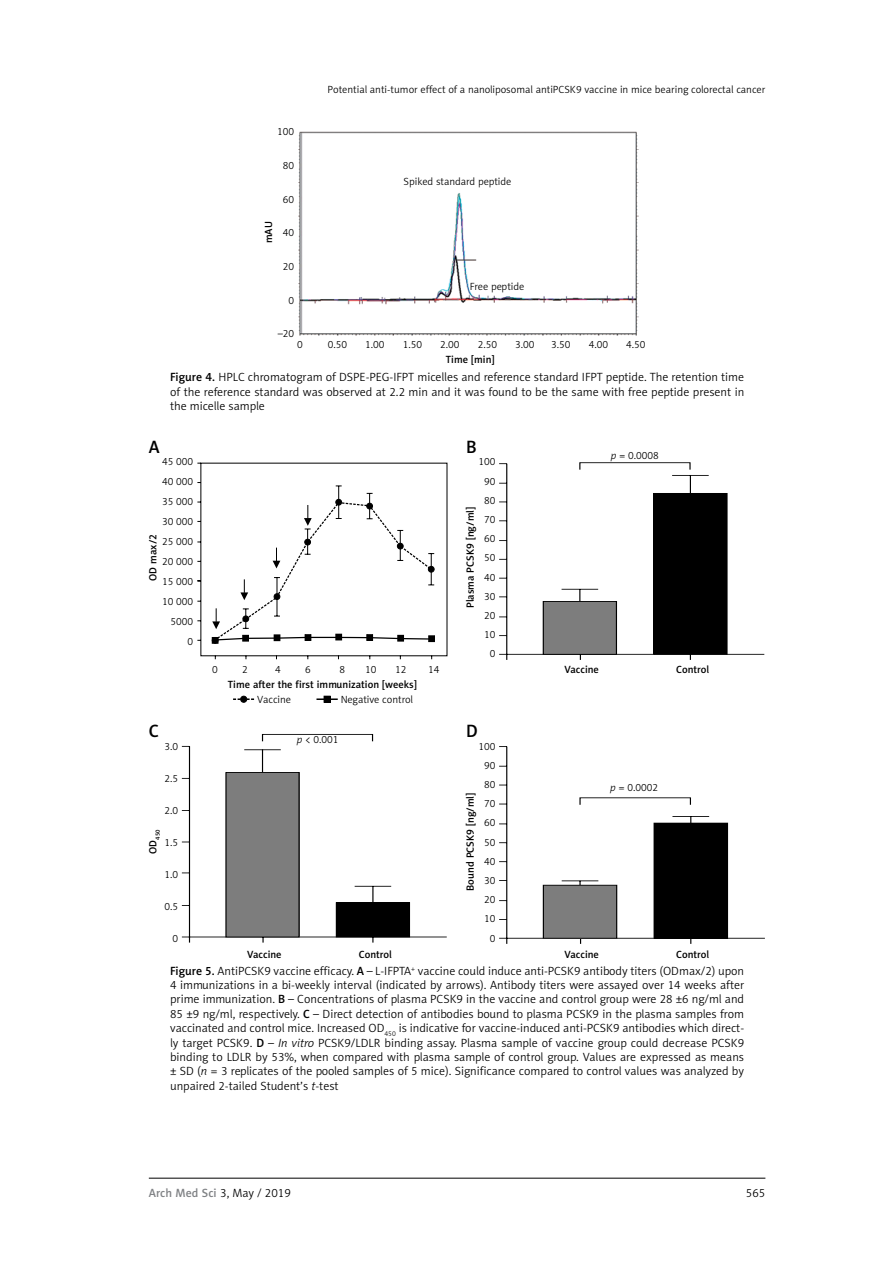
<style>
.page{position:relative;width:893px;height:1263px;background:#fff}
.page>*{position:absolute;margin:0;border:0;box-sizing:border-box;transform-origin:0 0}
.t1{font:18px "Naomi Sans EFN Medium";color:#000}
.t2{font:12px/14.4px "Naomi Sans EFN Light";color:#000;text-align:justify}
.t3{font:12px "Naomi Sans EFN Medium";color:#808285}
.t4{font:10.5px/19.2px "Naomi Sans EFN Light";color:#000;text-align:right}
.t5{font:10.5px "Naomi Sans EFN Medium";color:#000}
.t6{font:6.15px "Naomi Sans EFN Medium";color:#000}
.s1{font-family:"Naomi Sans EFN Medium"}
.s2{font-style:italic}
.s3{font-family:"Naomi Sans EFN Light";color:#000}
</style>
<div class="page">
<hr style="left:149px;top:1178px;width:616px;height:1px;background:#000">
<img style="left:298px;top:132px;width:340px;height:204px">
<svg style="left:197px;top:462px;width:251px;height:198px"></svg>
<div style="left:212px;top:637px;width:6px;height:7px;border:1px solid #000;border-radius:50%"></div>
<hr style="left:338px;top:486px;width:1px;height:32px;background:#000">
<div style="left:428px;top:635px;width:7px;height:7px;border:1px solid #000"></div>
<svg style="left:212px;top:493px;width:222px;height:150px"></svg>
<svg style="left:499px;top:463px;width:266px;height:197px"></svg>
<div style="left:654px;top:493px;width:73px;height:161px;background:#000"></div>
<div style="left:653px;top:493px;width:74px;height:162px;border:1px solid #000"></div>
<svg style="left:560px;top:462px;width:150px;height:147px"></svg>
<div style="left:543px;top:601px;width:73px;height:53px;background:#7d7d7d"></div>
<div style="left:543px;top:601px;width:74px;height:54px;border:1px solid #000"></div>
<svg style="left:499px;top:746px;width:266px;height:198px"></svg>
<div style="left:654px;top:823px;width:73px;height:115px;background:#000"></div>
<div style="left:654px;top:823px;width:74px;height:116px;border:1px solid #000"></div>
<svg style="left:560px;top:797px;width:150px;height:95px"></svg>
<div style="left:543px;top:885px;width:74px;height:53px;background:#7d7d7d"></div>
<div style="left:543px;top:885px;width:74px;height:54px;border:1px solid #000"></div>
<svg style="left:181px;top:745px;width:266px;height:198px"></svg>
<div style="left:336px;top:903px;width:73px;height:34px;background:#000"></div>
<div style="left:336px;top:902px;width:74px;height:35px;border:1px solid #000"></div>
<svg style="left:243px;top:734px;width:149px;height:177px"></svg>
<div style="left:226px;top:772px;width:73px;height:165px;background:#7d7d7d"></div>
<div style="left:225px;top:772px;width:75px;height:165px;border:1px solid #000"></div>
<div style="left:240px;top:696px;width:7px;height:7px;border:1px solid #000;border-radius:50%"></div>
<svg style="left:233px;top:696px;width:21px;height:6px"></svg>
<div style="left:324px;top:696px;width:7px;height:7px;border:1px solid #000"></div>
<hr style="left:316px;top:698px;width:22px;height:2px;background:#000">
<p class="t4" style="left:277px;top:122px;width:19px">100</p>
<p class="t4" style="left:283px;top:156px;width:13px">80</p>
<p class="t4" style="left:283px;top:189px;width:13px">60</p>
<p class="t4" style="left:283px;top:223px;width:13px">40</p>
<p class="t4" style="left:283px;top:257px;width:13px">20</p>
<p class="t4" style="left:289px;top:290px;width:7px">0</p>
<p class="t4" style="left:278px;top:324px;width:18px">–20</p>
<p class="t5" style="left:262px;top:243px;width:23px;rotate:-90deg">mAU</p>
<p class="t4" style="left:328px;top:80px;width:439px">Potential anti-tumor effect of a nanoliposomal antiPCSK9 vaccine in mice bearing colorectal cancer</p>
<p class="t4" style="left:403px;top:172px;width:110px">Spiked standard peptide</p>
<p class="t4" style="left:470px;top:277px;width:56px">Free peptide</p>
<p class="t4" style="left:297px;top:335px;width:7px">0</p>
<p class="t4" style="left:328px;top:335px;width:21px">0.50</p>
<p class="t4" style="left:365px;top:335px;width:21px">1.00</p>
<p class="t4" style="left:403px;top:335px;width:21px">1.50</p>
<p class="t4" style="left:440px;top:335px;width:21px">2.00</p>
<p class="t4" style="left:478px;top:335px;width:21px">2.50</p>
<p class="t4" style="left:515px;top:335px;width:21px">3.00</p>
<p class="t4" style="left:551px;top:335px;width:21px">3.50</p>
<p class="t4" style="left:589px;top:335px;width:21px">4.00</p>
<p class="t4" style="left:626px;top:335px;width:21px">4.50</p>
<p class="t5" style="left:446px;top:353px;width:50px">Time [min]</p>
<p class="t2" style="left:170px;top:370px;width:576px"><span class="s1">Figure 4.</span> HPLC chromatogram of DSPE-PEG-IFPT micelles and reference standard IFPT peptide. The retention time of the reference standard was observed at 2.2 min and it was found to be the same with free peptide present in the micelle sample</p>
<h1 class="t1" style="left:149px;top:436px;width:12px">A</h1>
<h1 class="t1" style="left:466px;top:436px;width:12px">B</h1>
<p class="t4" style="left:162px;top:452px;width:33px;line-height:20px">45 000<br>40 000<br>35 000<br>30 000<br>25 000<br>20 000<br>15 000<br>10 000<br>5000<br>0</p>
<p class="t4" style="left:478px;top:452px;width:19px">100<br>90<br>80<br>70<br>60<br>50<br>40<br>30<br>20<br>10<br>0</p>
<p class="t5" style="left:464px;top:608px;width:103px;rotate:-90deg">Plasma PCSK9 [ng/ml]</p>
<p class="t5" style="left:147px;top:581px;width:48px;rotate:-90deg">OD max/2</p>
<p class="t4" style="left:212px;top:660px;width:7px">0</p>
<p class="t4" style="left:242px;top:660px;width:7px">2</p>
<p class="t4" style="left:275px;top:660px;width:7px">4</p>
<p class="t4" style="left:305px;top:660px;width:7px">6</p>
<p class="t4" style="left:339px;top:660px;width:7px">8</p>
<p class="t4" style="left:365px;top:660px;width:13px">10</p>
<p class="t4" style="left:395px;top:660px;width:13px">12</p>
<p class="t4" style="left:428px;top:660px;width:13px">14</p>
<p class="t5" style="left:228px;top:678px;width:191px">Time after the first immunization [weeks]</p>
<p class="t4" style="left:257px;top:690px;width:35px">Vaccine</p>
<p class="t4" style="left:341px;top:690px;width:74px">Negative control</p>
<h1 class="t1" style="left:149px;top:720px;width:12px">C</h1>
<h1 class="t1" style="left:466px;top:720px;width:13px">D</h1>
<p class="t4" style="left:297px;top:730px;width:43px"><span class="s2">p</span> &lt; 0.001</p>
<p class="t4" style="left:164px;top:736px;width:15px">3.0</p>
<p class="t4" style="left:164px;top:768px;width:15px">2.5</p>
<p class="t4" style="left:164px;top:800px;width:15px">2.0</p>
<p class="t4" style="left:164px;top:832px;width:15px">1.5</p>
<p class="t4" style="left:164px;top:864px;width:15px">1.0</p>
<p class="t4" style="left:164px;top:896px;width:15px">0.5</p>
<p class="t4" style="left:172px;top:928px;width:7px">0</p>
<p class="t4" style="left:478px;top:736px;width:19px">100<br>90<br>80<br>70<br>60<br>50<br>40<br>30<br>20<br>10<br>0</p>
<p class="t5" style="left:464px;top:891px;width:100px;rotate:-90deg">Bound PCSK9 [ng/ml]</p>
<p class="t6" style="left:154px;top:854px;width:26px;rotate:-90deg"><sup>OD</sup>450</p>
<p class="t4" style="left:611px;top:445px;width:50px"><span class="s2">p</span> = 0.0008</p>
<p class="t5" style="left:564px;top:663px;width:36px">Vaccine</p>
<p class="t5" style="left:676px;top:663px;width:35px">Control</p>
<p class="t4" style="left:610px;top:778px;width:50px"><span class="s2">p</span> = 0.0002</p>
<p class="t5" style="left:247px;top:948px;width:36px">Vaccine</p>
<p class="t5" style="left:359px;top:948px;width:35px">Control</p>
<p class="t5" style="left:564px;top:948px;width:36px">Vaccine</p>
<p class="t5" style="left:676px;top:948px;width:35px">Control</p>
<p class="t2" style="left:170px;top:963px;width:576px"><span class="s1">Figure 5.</span> AntiPCSK9 vaccine efficacy. <span class="s1">A</span> – L-IFPTA<sup>+</sup> vaccine could induce anti-PCSK9 antibody titers (ODmax/2) upon 4 immunizations in a bi-weekly interval (indicated by arrows). Antibody titers were assayed over 14 weeks after prime immunization. <span class="s1">B</span> – Concentrations of plasma PCSK9 in the vaccine and control group were 28 ±6 ng/ml and 85 ±9 ng/ml, respectively. <span class="s1">C</span> – Direct detection of antibodies bound to plasma PCSK9 in the plasma samples from vaccinated and control mice. Increased OD<sub>450</sub> is indicative for vaccine-induced anti-PCSK9 antibodies which direct&shy;ly target PCSK9. <span class="s1">D</span> – <span class="s2">In vitro</span> PCSK9/LDLR binding assay. Plasma sample of vaccine group could decrease PCSK9 binding to LDLR by 53%, when compared with plasma sample of control group. Values are expressed as means ± SD (<span class="s2">n</span> = 3 replicates of the pooled samples of 5 mice). Significance compared to control values was analyzed by unpaired 2-tailed Student’s <span class="s2">t</span>-test</p>
<p class="t3" style="left:149px;top:1186px;width:144px">Arch Med Sci <span class="s3">3, May / 2019</span></p>
<p class="t2" style="left:746px;top:1186px;width:21px">565</p>
</div>
